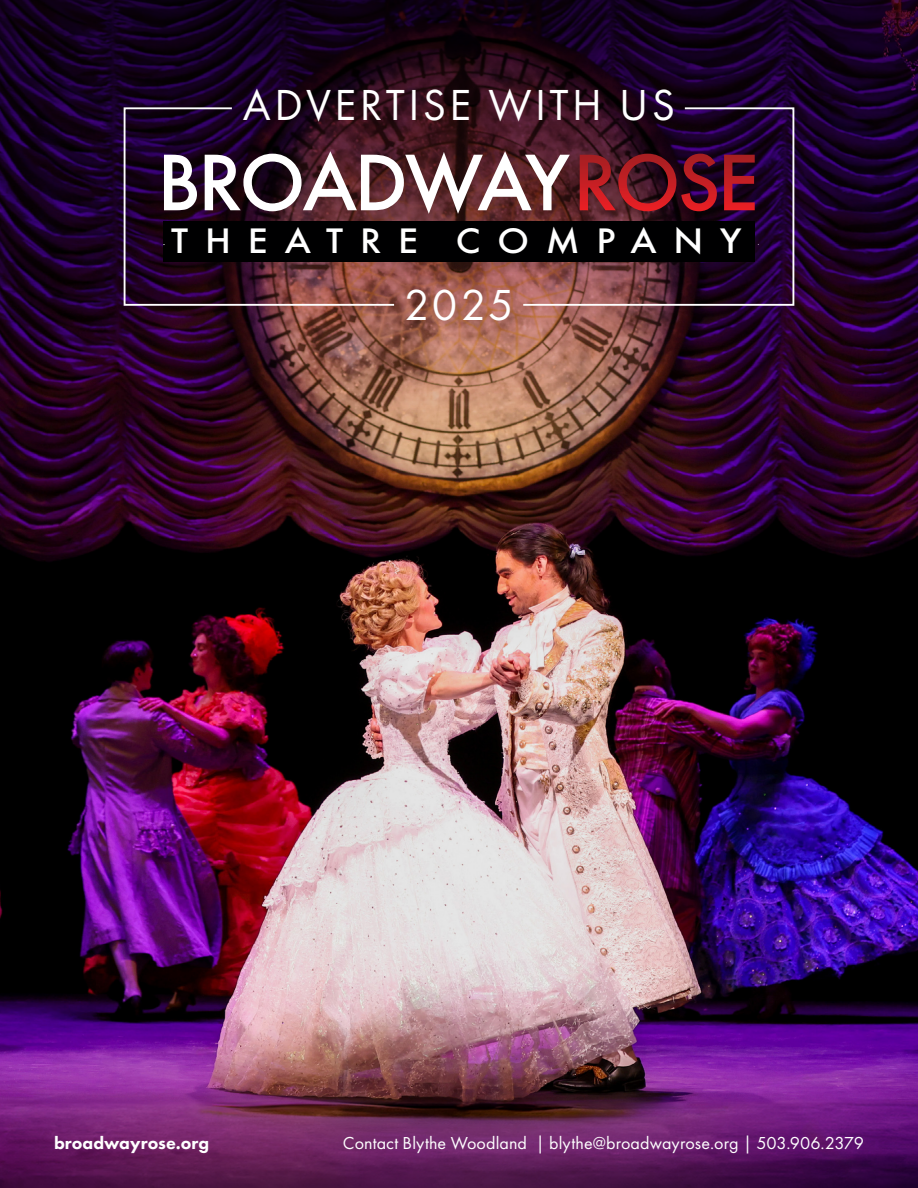
<style>
.page{position:relative;width:918px;height:1188px;background:#fff}
.page>*{position:absolute;margin:0;border:0;box-sizing:border-box;transform-origin:0 0}
.t1{font:500 73.65px "Futura";letter-spacing:-.04em;color:#fff}
.t2{font:45px "Futura PT";letter-spacing:.075em;color:#fff}
.t3{font:500 32.55px "Futura";letter-spacing:.475em;color:#fff;scale:1.09 1}
.t4{font:18px "Futura PT";letter-spacing:.005em;color:#fff}
.t5{font:800 18px "Futura PT";letter-spacing:.005em;color:#fff}
</style>
<div class="page">
<img style="left:0;top:540px;width:918px;height:497px">
<img style="left:0;top:0;width:918px;height:540px">
<img style="left:0;top:1037px;width:918px;height:151px">
<svg style="left:123px;top:106px;width:273px;height:201px"></svg>
<svg style="left:521px;top:106px;width:274px;height:201px"></svg>
<div style="left:404px;top:288px;width:116px;height:44px;background:#231f20;opacity:.2"></div>
<div style="left:155px;top:144px;width:617px;height:135px;background:#231f20;opacity:.16"></div>
<div style="left:163px;top:221px;width:592px;height:40px;background:#000001"></div>
<svg style="left:580px;top:154px;width:137px;height:57px"></svg>
<svg style="left:724px;top:155px;width:31px;height:55px"></svg>
<h2 class="t2" style="left:243px;top:79px;width:434px">ADVERTISE WITH US</h2>
<h1 class="t1" style="left:157px;top:132px;width:414px">BROADWAY</h1>
<h3 class="t3" style="left:171px;top:219px;width:525px">THEATRE COMPANY</h3>
<h2 class="t2" style="left:404px;top:278px;width:111px">2025</h2>
<p class="t5" style="left:54px;top:1132px;width:157px">broadwayrose.org</p>
<p class="t4" style="left:343px;top:1133px;width:523px">Contact Blythe Woodland | blythe@broadwayrose.org | 503.906.2379</p>
</div>
